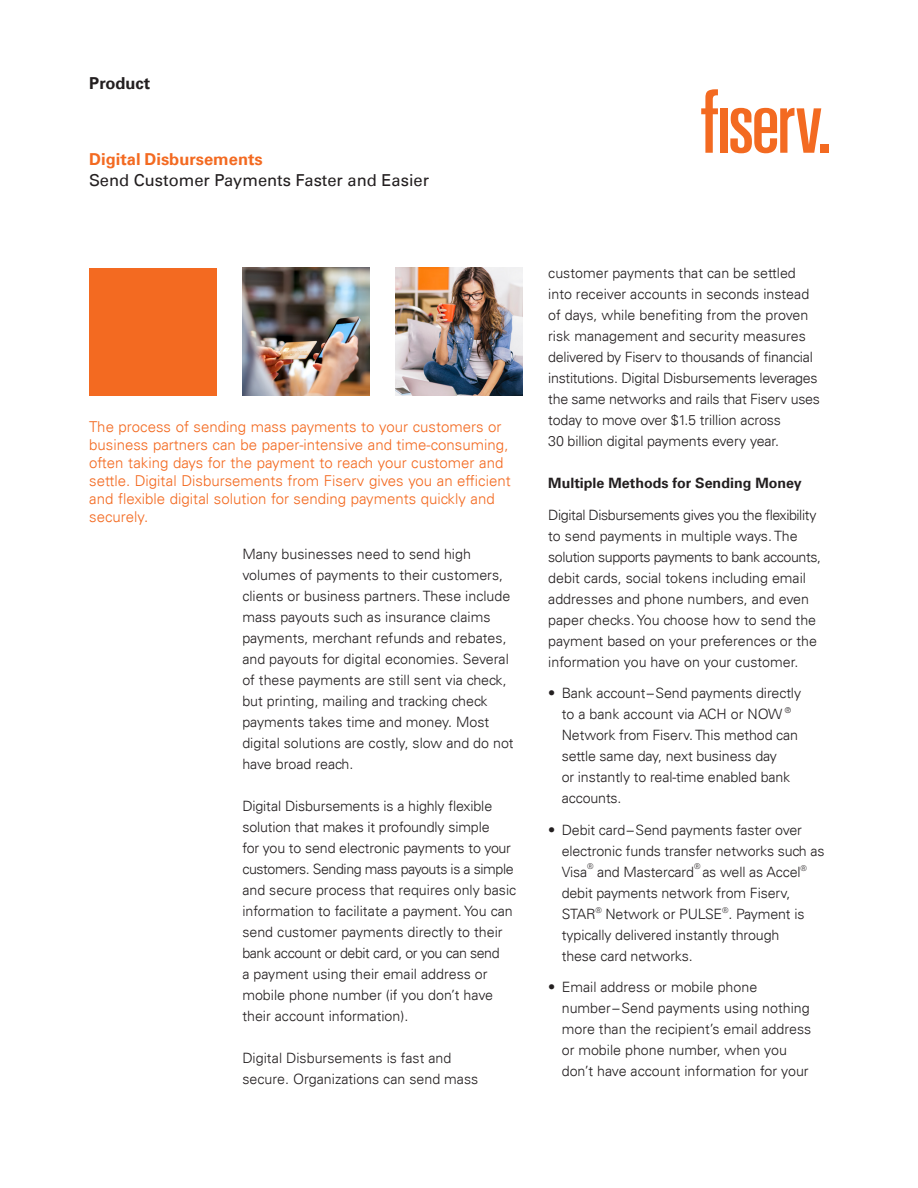
<style>
.page{position:relative;width:918px;height:1188px;background:#fff}
.page>*{position:absolute;margin:0;border:0;box-sizing:border-box;transform-origin:0 0}
.US_FC_black_product{font:16.5px "Univers LT";color:#231f20}
.US_FC_orange_product{font:700 16.5px "Univers LT";color:#f36a21}
.US_FC_black_product-2{font:700 16.5px "Univers LT";color:#231f20}
.US_FC_orange_introdu{font:300 15px/18px "Univers LT";color:#f36a21}
.US_BD_black_body_cop{font:300 14.25px/21px "Univers LT";color:#231f20}
.US_SH_black_subheads{font:700 14.25px "Univers LT";color:#231f20}
.t1{font:7.8px "Univers LT";color:#231f20}
</style>
<div class="page">
<div style="left:821px;top:145px;width:8px;height:8px;background:#f36a21"></div>
<svg style="left:701px;top:89px;width:17px;height:64px"></svg>
<div style="left:720px;top:108px;width:8px;height:45px;background:#f36a21"></div>
<svg style="left:730px;top:108px;width:91px;height:45px"></svg>
<img style="left:242px;top:268px;width:128px;height:127px">
<div style="left:89px;top:268px;width:128px;height:127px;background:#f36a21"></div>
<img style="left:395px;top:268px;width:128px;height:127px">
<p class="US_FC_black_product-2" style="left:89px;top:74px;width:63px">Product</p>
<p class="US_FC_orange_product" style="left:89px;top:150px;width:175px">Digital Disbursements</p>
<p class="US_FC_black_product" style="left:89px;top:170px;width:341px">Send Customer Payments Faster and Easier</p>
<p class="US_FC_orange_introdu" style="left:89px;top:417px;width:423px">The process of sending mass payments to your customers or business partners can be paper-intensive and time-consuming, often taking days for the payment to reach your customer and settle. Digital Disbursements from Fiserv gives you an efficient and flexible digital solution for sending payments quickly and securely.</p>
<p class="US_BD_black_body_cop" style="left:242px;top:543px;width:273px">Many businesses need to send high volumes of payments to their customers, clients or business partners. These include mass payouts such as insurance claims payments, merchant refunds and rebates, and payouts for digital economies. Several of these payments are still sent via check, but printing, mailing and tracking check payments takes time and money. Most digital solutions are costly, slow and do not have broad reach.</p>
<p class="US_BD_black_body_cop" style="left:242px;top:795px;width:275px">Digital Disbursements is a highly flexible solution that makes it profoundly simple<br>for you to send electronic payments to your customers. Sending mass payouts is a simple and secure process that requires only basic information to facilitate a payment. You can send customer payments directly to their bank account or debit card, or you can send<br>a payment using their email address or mobile phone number (if you don’t have their account information).</p>
<p class="US_BD_black_body_cop" style="left:242px;top:1047px;width:237px">Digital Disbursements is fast and secure. Organizations can send mass</p>
<p class="US_BD_black_body_cop" style="left:548px;top:263px;width:273px">customer payments that can be settled into receiver accounts in seconds instead of days, while benefiting from the proven risk management and security measures delivered by Fiserv to thousands of financial institutions. Digital Disbursements leverages the same networks and rails that Fiserv uses today to move over $1.5 trillion across<br>30 billion digital payments every year.</p>
<p class="US_SH_black_subheads" style="left:548px;top:475px;width:255px">Multiple Methods for Sending Money</p>
<p class="US_BD_black_body_cop" style="left:548px;top:504px;width:274px">Digital Disbursements gives you the flexibility to send payments in multiple ways. The solution supports payments to bank accounts, debit cards, social tokens including email addresses and phone numbers, and even paper checks. You choose how to send the payment based on your preferences or the information you have on your customer.</p>
<p class="US_BD_black_body_cop" style="left:562px;top:683px;width:241px;text-indent:-14px">• Bank account–Send payments directly to a bank account via ACH or NOW <sup>®<br></sup>Network from Fiserv. This method can settle same day, next business day<br>or instantly to real-time enabled bank accounts.</p>
<p class="US_BD_black_body_cop" style="left:562px;top:819px;width:264px;text-indent:-14px">• Debit card–Send payments faster over electronic funds transfer networks such as<br>Visa</p>
<p class="t1" style="left:587px;top:861px;width:8px">®</p>
<p class="t1" style="left:694px;top:861px;width:8px">®</p>
<p class="US_BD_black_body_cop" style="left:562px;top:861px;width:247px;text-indent:141px">as well as Accel<sup>® </sup>debit payments network from Fiserv,<br>STAR<sup>®</sup> Network or PULSE<sup>®</sup>. Payment is typically delivered instantly through these card networks.</p>
<p class="US_BD_black_body_cop" style="left:562px;top:977px;width:251px;text-indent:-14px">• Email address or mobile phone<br>number –Send payments using nothing more than the recipient’s email address or mobile phone number, when you don’t have account information for your</p>
<p class="US_BD_black_body_cop" style="left:597px;top:861px;width:99px">and Mastercard</p>
</div>
